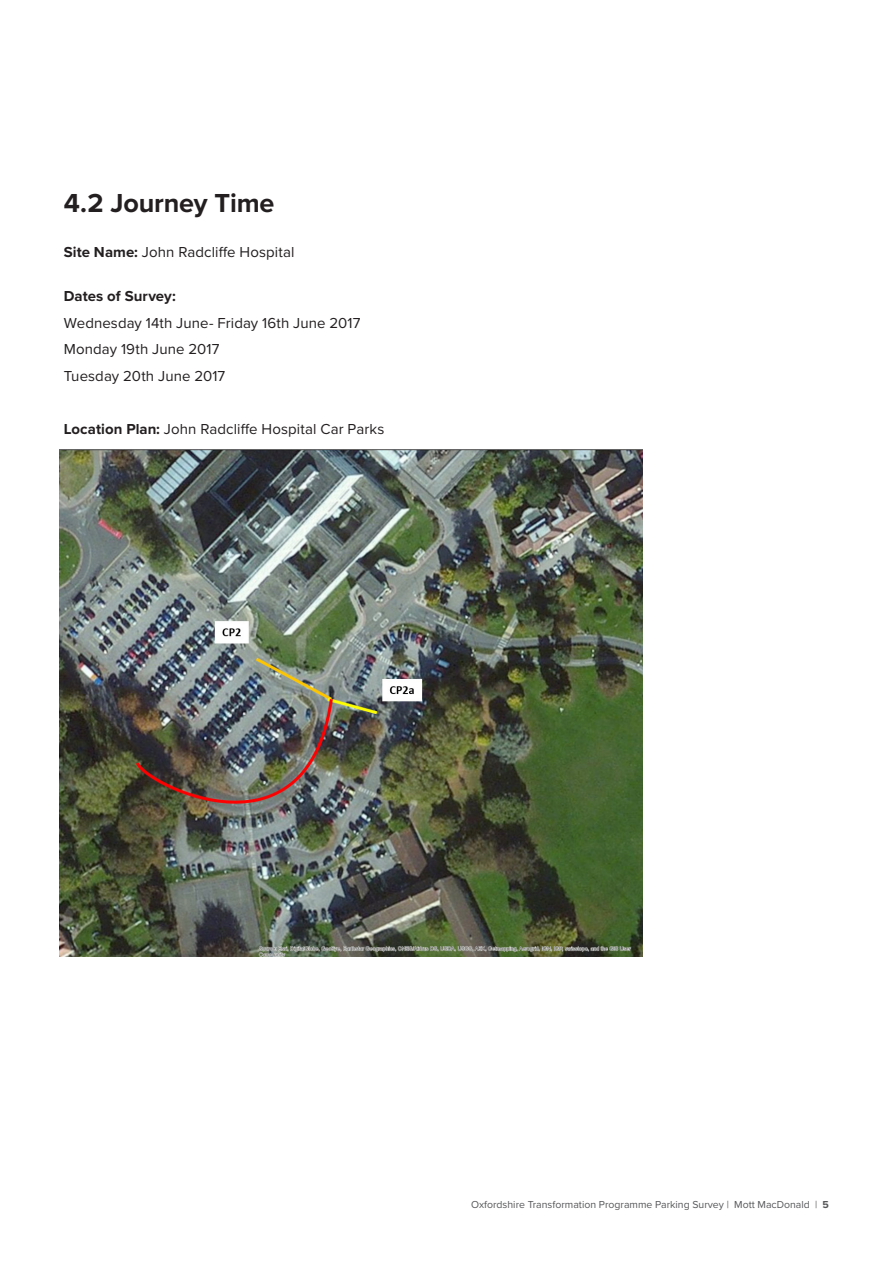
<style>
.page{position:relative;width:893px;height:1263px;background:#fff}
.page>*{position:absolute;margin:0;border:0;box-sizing:border-box;transform-origin:0 0}
._01_Main_Head_2{font:700 27px "Proxima Nova";letter-spacing:-.005em;color:#231f20}
._03_Text_1_10_12{font:15px "Proxima Nova";letter-spacing:.005em;color:#231f20}
._03_Text_1_10_12-2{font:700 15px "Proxima Nova";letter-spacing:.005em;color:#231f20}
.Document_header{font:10.5px "Proxima Nova";color:#57585a}
.s1{font-weight:700}
</style>
<div class="page">
<img style="left:60px;top:450px;width:582px;height:507px">
<p class="_01_Main_Head_2" style="left:64px;top:187px;width:212px">4.2 Journey Time</p>
<p class="_03_Text_1_10_12" style="left:64px;top:243px;width:232px"><span class="s1">Site Name:</span> John Radcliffe Hospital</p>
<p class="_03_Text_1_10_12-2" style="left:64px;top:287px;width:114px">Dates of Survey:</p>
<p class="_03_Text_1_10_12" style="left:64px;top:314px;width:298px">Wednesday 14th June- Friday 16th June 2017</p>
<p class="_03_Text_1_10_12" style="left:64px;top:340px;width:157px">Monday 19th June 2017</p>
<p class="_03_Text_1_10_12" style="left:64px;top:367px;width:163px">Tuesday 20th June 2017</p>
<p class="_03_Text_1_10_12" style="left:64px;top:420px;width:322px"><span class="s1">Location Plan:</span> John Radcliffe Hospital Car Parks</p>
<p class="Document_header" style="left:471px;top:1198px;width:359px">Oxfordshire Transformation Programme Parking Survey | Mott MacDonald | <span class="s1">5</span></p>
</div>
